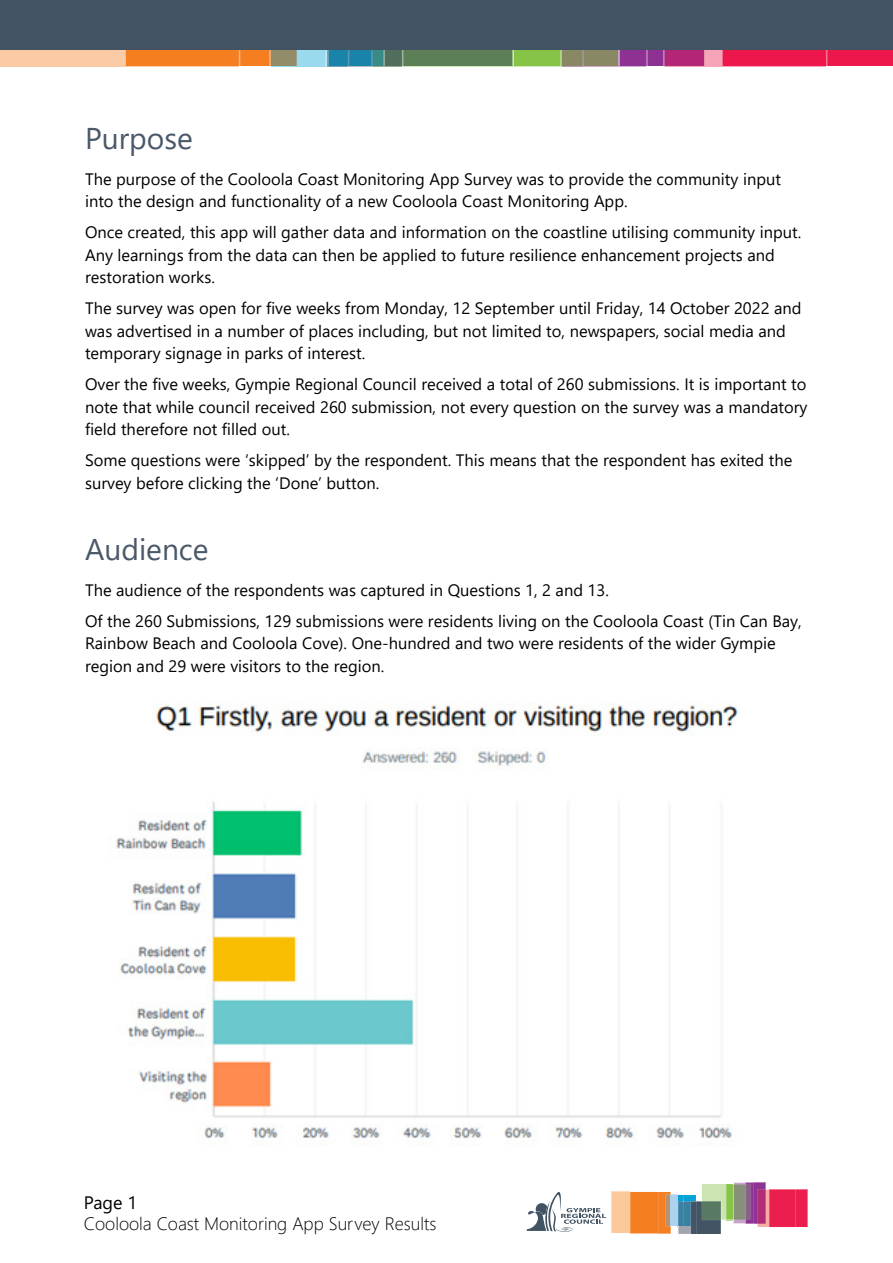
<style>
.page{position:relative;width:893px;height:1263px;background:#fff}
.page>*{position:absolute;margin:0;border:0;box-sizing:border-box;transform-origin:0 0}
.t1{font:30px "Segoe UI";color:#4a5869}
.t2{font:300 18px "Segoe UI";color:#000}
.t3{font:18px "Segoe UI";color:#000}
.t4{font:16.5px/22.5px "Segoe UI";color:#000}
</style>
<div class="page">
<svg style="left:527px;top:1182px;width:281px;height:52px"></svg>
<div style="left:0;top:0;width:893px;height:58px;background:#425364"></div>
<svg style="left:0;top:51px;width:893px;height:15px;background:#b67769"></svg>
<img style="left:116px;top:703px;width:622px;height:441px">
<h1 class="t1" style="left:85px;top:110px;width:109px">Purpose</h1>
<p class="t4" style="left:85px;top:166px;width:697px">The purpose of the Cooloola Coast Monitoring App Survey was to provide the community input into the design and functionality of a new Cooloola Coast Monitoring App.</p>
<p class="t4" style="left:85px;top:220px;width:718px">Once created, this app will gather data and information on the coastline utilising community input.<br>Any learnings from the data can then be applied to future resilience enhancement projects and restoration works.</p>
<p class="t4" style="left:85px;top:296px;width:718px">The survey was open for five weeks from Monday, 12 September until Friday, 14 October 2022 and was advertised in a number of places including, but not limited to, newspapers, social media and temporary signage in parks of interest.</p>
<p class="t4" style="left:85px;top:372px;width:724px;text-align:justify">Over the five weeks, Gympie Regional Council received a total of 260 submissions. It is important to note that while council received 260 submission, not every question on the survey was a mandatory field therefore not filled out.</p>
<p class="t4" style="left:85px;top:448px;width:709px">Some questions were ‘skipped’ by the respondent. This means that the respondent has exited the survey before clicking the ‘Done’ button.</p>
<h1 class="t1" style="left:85px;top:521px;width:125px">Audience</h1>
<p class="t4" style="left:85px;top:573px;width:718px;line-height:31px">The audience of the respondents was captured in Questions 1, 2 and 13.<br>Of the 260 Submissions, 129 submissions were residents living on the Cooloola Coast (Tin Can Bay,</p>
<p class="t4" style="left:85px;top:630px;width:692px">Rainbow Beach and Cooloola Cove). One-hundred and two were residents of the wider Gympie region and 29 were visitors to the region.</p>
<p class="t3" style="left:84px;top:1185px;width:55px">Page 1</p>
<p class="t2" style="left:84px;top:1207px;width:354px">Cooloola Coast Monitoring App Survey Results</p>
</div>
